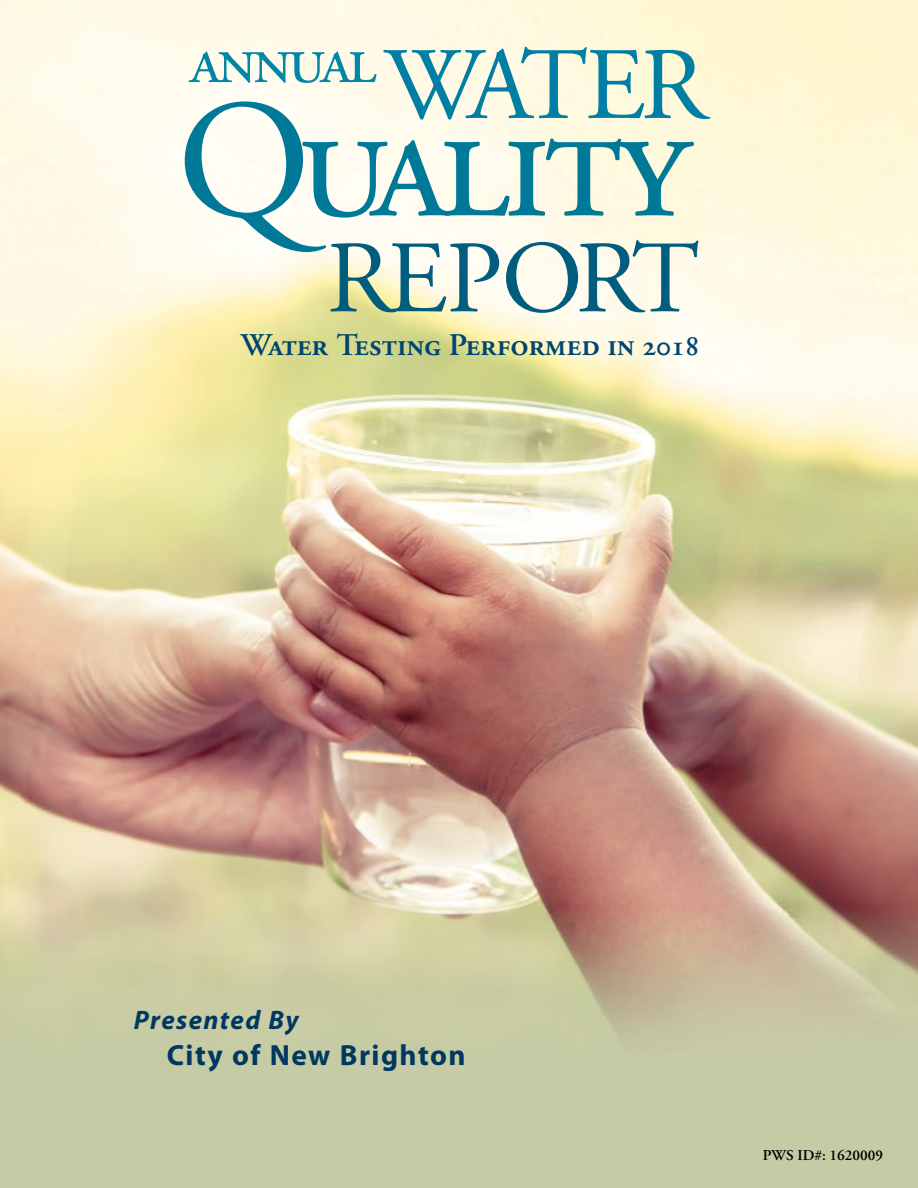
<style>
.page{position:relative;width:918px;height:1188px;background:#fff}
.page>*{position:absolute;margin:0;border:0;box-sizing:border-box;transform-origin:0 0}
.t1{font:168.3px "Adobe Garamond Pro";letter-spacing:-.05em;color:#007998}
.t2{font:102.6px "Adobe Garamond Pro";letter-spacing:-.05em;color:#005d7e}
.t3{font:102.6px "Adobe Garamond Pro";letter-spacing:-.08em;color:#007ea4}
.t4{font:68.4px "Adobe Garamond Pro";letter-spacing:-.06em;color:#0086a6}
.t5{font:600 31.5px "Adobe Garamond Pro";letter-spacing:-.005em;color:#00456e}
.Utility_Name{font:700 29.25px "Myriad Pro";letter-spacing:.05em;color:#003860}
.Presented_By{font:italic 700 26.85px "Myriad Pro";letter-spacing:.05em;color:#003860}
.PWS_ID{font:600 15px "Adobe Garamond Pro";color:#000}
.s1{font-size:28.95px}
</style>
<div class="page">
<img style="left:0;top:0;width:918px;height:1188px">
<h2 class="t3" style="left:384px;top:24px;width:324px">WATER</h2>
<h3 class="t4" style="left:190px;top:19px;width:188px">annual</h3>
<h1 class="t1" style="left:177px;top:61px;width:516px">Quality</h1>
<h2 class="t2" style="left:326px;top:217px;width:375px">REPORT</h2>
<p class="t5" style="left:241px;top:327px;width:460px">Water Testing Performed in <span class="s1">2018</span></p>
<p class="Presented_By" style="left:134px;top:1003px;width:166px">Presented By</p>
<p class="Utility_Name" style="left:167px;top:1036px;width:300px">City of New Brighton</p>
<p class="PWS_ID" style="left:763px;top:1147px;width:122px">PWS ID#: 1620009</p>
</div>
